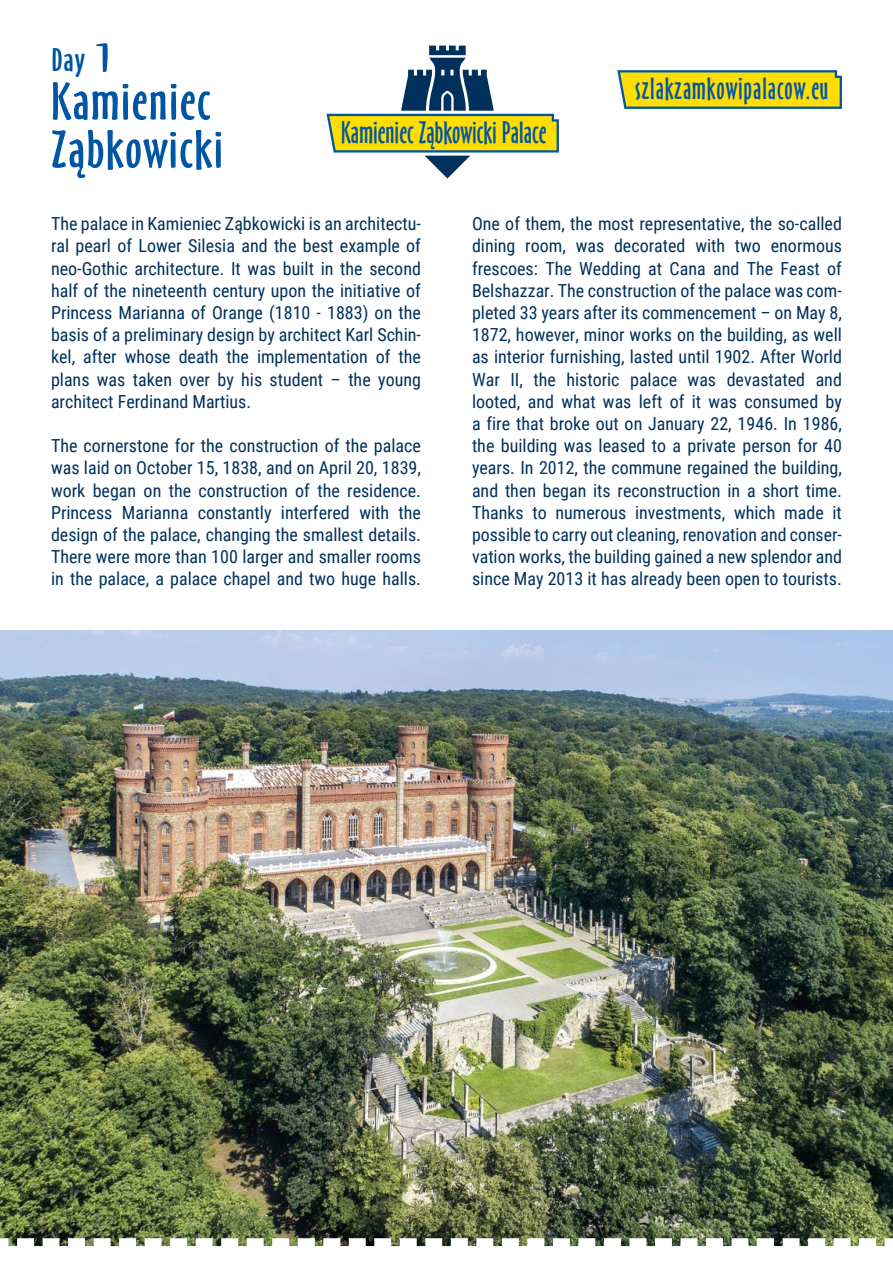
<style>
.page{position:relative;width:893px;height:1263px;background:#fff}
.page>*{position:absolute;margin:0;border:0;box-sizing:border-box;transform-origin:0 0}
.t1{font:49.5px/48px "Oz Handicraft BT";letter-spacing:.02em;color:#0056a4;scale:1.2 1}
.t2{font:30px "Oz Handicraft BT";color:#0056a4;scale:1.2 1}
.t3{font:28.8px "Oz Handicraft BT";color:#0056a4}
.t4{font:28.65px "Oz Handicraft BT";letter-spacing:.03em;color:#0056a4}
.t5{font:18px/22.2px "Roboto Condensed";color:#00305b;text-align:justify}
.s1{font-size:49.5px}
</style>
<div class="page">
<img style="left:0;top:630px;width:893px;height:608px">
<svg style="left:617px;top:70px;width:225px;height:39px;background:#dccb1c"></svg>
<svg style="left:0;top:1238px;width:893px;height:9px"></svg>
<svg style="left:326px;top:45px;width:233px;height:134px"></svg>
<h2 class="t2" style="left:51px;top:41px;width:51px">Day <span class="s1">1</span></h2>
<h1 class="t1" style="left:51px;top:76px;width:145px">Kamieniec<br>Ząbkowicki</h1>
<h3 class="t3" style="left:341px;top:113px;width:207px">Kamieniec Ząbkowicki Palace</h3>
<h3 class="t4" style="left:635px;top:70px;width:195px">szlakzamkowipalacow.eu</h3>
<p class="t5" style="left:51px;top:212px;width:371px">The palace in Kamieniec Ząbkowicki is an architectu&shy;ral pearl of Lower Silesia and the best example of neo-Gothic architecture. It was built in the second half of the nineteenth century upon the initiative of Princess Marianna of Orange (1810 - 1883) on the basis of a preliminary design by architect Karl Schin&shy;kel, after whose death the implementation of the plans was taken over by his student – the young architect Ferdinand Martius.</p>
<p class="t5" style="left:51px;top:434px;width:371px">The cornerstone for the construction of the palace was laid on October 15, 1838, and on April 20, 1839, work began on the construction of the residence.<br>Princess Marianna constantly interfered with the design of the palace, changing the smallest details.<br>There were more than 100 larger and smaller rooms in the palace, a palace chapel and two huge halls.</p>
<p class="t5" style="left:472px;top:212px;width:371px">One of them, the most representative, the so-called dining room, was decorated with two enormous frescoes: The Wedding at Cana and The Feast of Belshazzar. The construction of the palace was com&shy;pleted 33 years after its commencement – on May 8, 1872, however, minor works on the building, as well as interior furnishing, lasted until 1902. After World War II, the historic palace was devastated and looted, and what was left of it was consumed by a fire that broke out on January 22, 1946. In 1986, the building was leased to a private person for 40 years. In 2012, the commune regained the building, and then began its reconstruction in a short time.<br>Thanks to numerous investments, which made it possible to carry out cleaning, renovation and conser&shy;vation works, the building gained a new splendor and since May 2013 it has already been open to tourists.</p>
</div>
